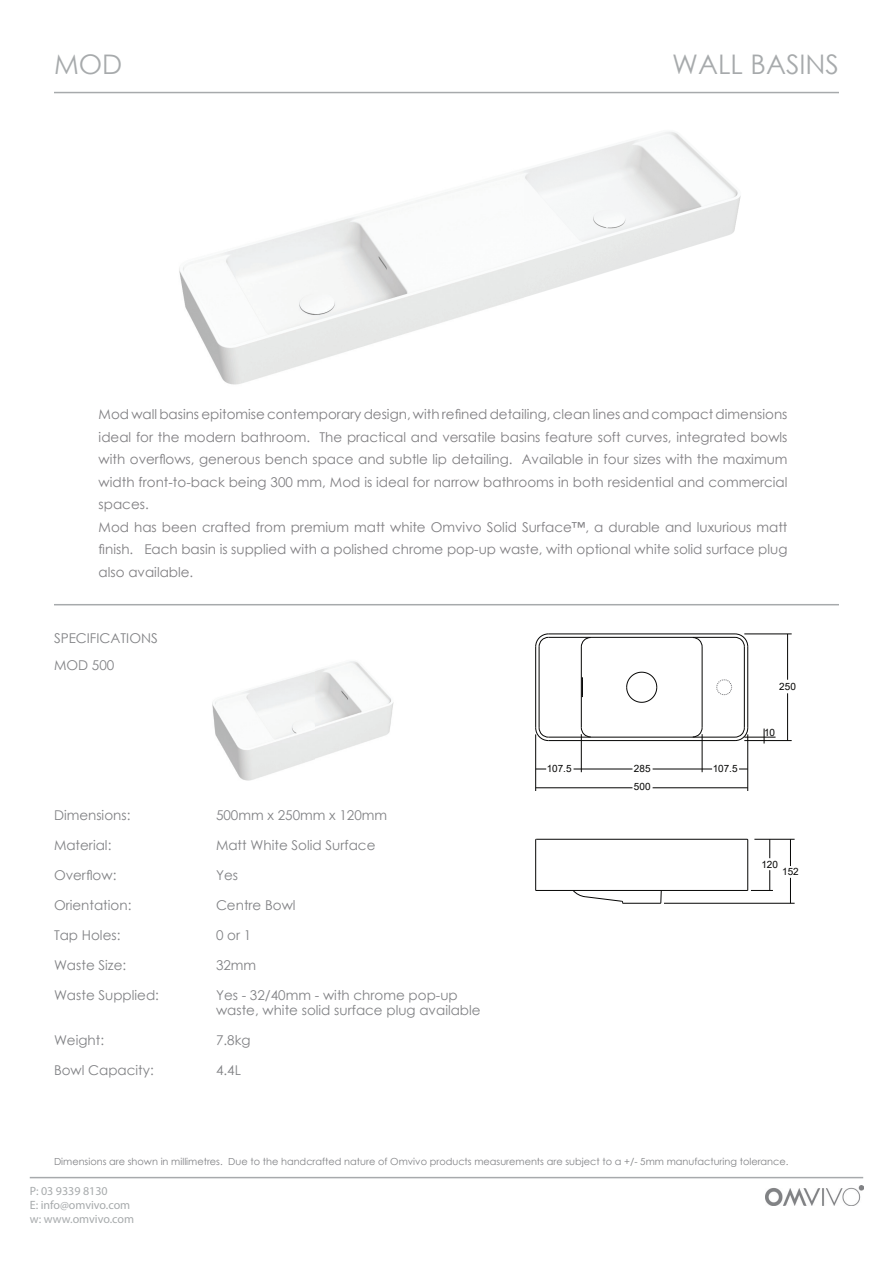
<style>
.page{position:relative;width:893px;height:1263px;background:#fff}
.page>*{position:absolute;margin:0;border:0;box-sizing:border-box;transform-origin:0 0}
.t1{font:27px "Century Gothic";color:#a7aaac}
.t2{font:13.5px/22.5px "Century Gothic";color:#807f82}
.t3{font:13.5px/27px "Century Gothic";color:#818285}
.t4{font:12px/14.4px "Myriad Pro";color:#a7aaac}
.t5{font:10.05px "Arial";color:#050504}
.t6{font:9.75px "Century Gothic";color:#818285}
</style>
<div class="page">
<hr style="left:30px;top:1177px;width:833px;height:1px;background:#a7aaac">
<hr style="left:54px;top:92px;width:785px;height:1px;background:#a7aaac">
<img style="left:766px;top:1186px;width:97px;height:20px">
<img style="left:179px;top:131px;width:562px;height:254px">
<hr style="left:54px;top:604px;width:785px;height:1px;background:#a7aaac">
<svg style="left:626px;top:672px;width:31px;height:30px"></svg>
<hr style="left:747px;top:647px;width:1px;height:81px;background:#050504">
<hr style="left:539px;top:647px;width:1px;height:81px;background:#050504">
<hr style="left:581px;top:647px;width:1px;height:80px;background:#050504">
<hr style="left:548px;top:740px;width:187px;height:1px;background:#050504">
<hr style="left:548px;top:737px;width:187px;height:1px;background:#050504">
<hr style="left:548px;top:637px;width:187px;height:1px;background:#050504">
<hr style="left:548px;top:634px;width:187px;height:1px;background:#050504">
<hr style="left:702px;top:647px;width:1px;height:80px;background:#050504">
<hr style="left:744px;top:647px;width:1px;height:81px;background:#050504">
<hr style="left:535px;top:647px;width:1px;height:81px;background:#050504">
<hr style="left:747px;top:840px;width:1px;height:50px;background:#050504">
<hr style="left:623px;top:903px;width:38px;height:1px;background:#050504">
<svg style="left:660px;top:891px;width:2px;height:12px"></svg>
<hr style="left:536px;top:890px;width:212px;height:1px;background:#050504">
<hr style="left:536px;top:839px;width:211px;height:1px;background:#050504">
<hr style="left:535px;top:840px;width:1px;height:50px;background:#050504">
<svg style="left:535px;top:727px;width:14px;height:14px"></svg>
<svg style="left:581px;top:727px;width:10px;height:10px"></svg>
<svg style="left:535px;top:634px;width:14px;height:13px"></svg>
<svg style="left:581px;top:637px;width:10px;height:10px"></svg>
<svg style="left:735px;top:727px;width:13px;height:14px"></svg>
<svg style="left:692px;top:727px;width:10px;height:10px"></svg>
<svg style="left:735px;top:634px;width:13px;height:13px"></svg>
<svg style="left:692px;top:637px;width:10px;height:10px"></svg>
<svg style="left:573px;top:891px;width:50px;height:12px"></svg>
<hr style="left:535px;top:734px;width:1px;height:57px;background:#050504">
<hr style="left:653px;top:787px;width:95px;height:1px;background:#050504">
<hr style="left:536px;top:787px;width:96px;height:1px;background:#050504">
<hr style="left:653px;top:769px;width:49px;height:1px;background:#050504">
<hr style="left:581px;top:769px;width:51px;height:1px;background:#050504">
<hr style="left:581px;top:734px;width:1px;height:38px;background:#050504">
<hr style="left:744px;top:740px;width:48px;height:1px;background:#050504">
<hr style="left:744px;top:737px;width:31px;height:1px;background:#050504">
<hr style="left:744px;top:634px;width:48px;height:1px;background:#050504">
<hr style="left:702px;top:734px;width:1px;height:38px;background:#050504">
<hr style="left:747px;top:734px;width:1px;height:57px;background:#050504">
<svg style="left:764px;top:728px;width:1px;height:15px"></svg>
<hr style="left:787px;top:634px;width:1px;height:46px;background:#050504">
<hr style="left:787px;top:693px;width:1px;height:47px;background:#050504">
<hr style="left:664px;top:903px;width:131px;height:1px;background:#050504">
<hr style="left:754px;top:839px;width:41px;height:1px;background:#050504">
<svg style="left:769px;top:839px;width:1px;height:19px"></svg>
<svg style="left:751px;top:870px;width:22px;height:21px"></svg>
<svg style="left:790px;top:839px;width:1px;height:27px"></svg>
<svg style="left:790px;top:878px;width:1px;height:25px"></svg>
<svg style="left:582px;top:677px;width:1px;height:20px"></svg>
<svg style="left:716px;top:680px;width:16px;height:15px"></svg>
<img style="left:212px;top:661px;width:182px;height:120px">
<h1 class="t1" style="left:54px;top:46px;width:70px">MOD</h1>
<h1 class="t1" style="left:672px;top:46px;width:168px">WALL BASINS</h1>
<p class="t2" style="left:99px;top:403px;width:690px">Mod wall basins epitomise contemporary design, with refined detailing, clean lines and compact dimensions ideal for the modern bathroom. The practical and versatile basins feature soft curves, integrated bowls with overflows, generous bench space and subtle lip detailing. Available in four sizes with the maximum width front-to-back being 300 mm, Mod is ideal for narrow bathrooms in both residential and commercial spaces.<br>Mod has been crafted from premium matt white Omvivo Solid Surface™ , a durable and luxurious matt finish. Each basin is supplied with a polished chrome pop-up waste, with optional white solid surface plug also available.</p>
<p class="t3" style="left:54px;top:624px;width:105px">SPECIFICATIONS<br>MOD 500</p>
<p class="t3" style="left:54px;top:801px;width:78px">Dimensions:</p>
<p class="t3" style="left:216px;top:801px;width:173px">500mm x 250mm x 120mm</p>
<p class="t3" style="left:54px;top:831px;width:59px">Material:</p>
<p class="t3" style="left:216px;top:831px;width:161px">Matt White Solid Surface</p>
<p class="t3" style="left:54px;top:861px;width:64px">Overflow:</p>
<p class="t3" style="left:216px;top:861px;width:24px">Yes</p>
<p class="t3" style="left:54px;top:891px;width:79px">Orientation:</p>
<p class="t3" style="left:216px;top:891px;width:81px">Centre Bowl</p>
<p class="t3" style="left:54px;top:921px;width:68px">Tap Holes:</p>
<p class="t3" style="left:216px;top:921px;width:37px">0 or 1</p>
<p class="t3" style="left:54px;top:951px;width:74px">Waste Size:</p>
<p class="t3" style="left:216px;top:951px;width:42px">32mm</p>
<p class="t3" style="left:54px;top:981px;width:107px">Waste Supplied:</p>
<p class="t3" style="left:216px;top:987px;width:266px;line-height:15px">Yes - 32/40mm - with chrome pop-up waste, white solid surface plug available</p>
<p class="t3" style="left:54px;top:1026px;width:52px">Weight:</p>
<p class="t3" style="left:216px;top:1026px;width:36px">7.8kg</p>
<p class="t3" style="left:54px;top:1056px;width:101px">Bowl Capacity:</p>
<p class="t3" style="left:216px;top:1056px;width:26px">4.4L</p>
<p class="t5" style="left:547px;top:761px;width:26px">107.5</p>
<p class="t5" style="left:634px;top:761px;width:18px">285</p>
<p class="t5" style="left:713px;top:761px;width:26px">107.5</p>
<p class="t5" style="left:634px;top:780px;width:18px">500</p>
<p class="t5" style="left:779px;top:680px;width:18px">250</p>
<p class="t5" style="left:764px;top:725px;width:13px">10</p>
<p class="t5" style="left:761px;top:857px;width:18px">120</p>
<p class="t5" style="left:782px;top:865px;width:18px">152</p>
<p class="t6" style="left:54px;top:1155px;width:736px">Dimensions are shown in millimetres. Due to the handcrafted nature of Omvivo products measurements are subject to a +/- 5mm manufacturing tolerance.</p>
<p class="t4" style="left:30px;top:1183px;width:106px">P: 03 9339 8130<br>E: info@omvivo.com w: www.omvivo.com</p>
</div>
